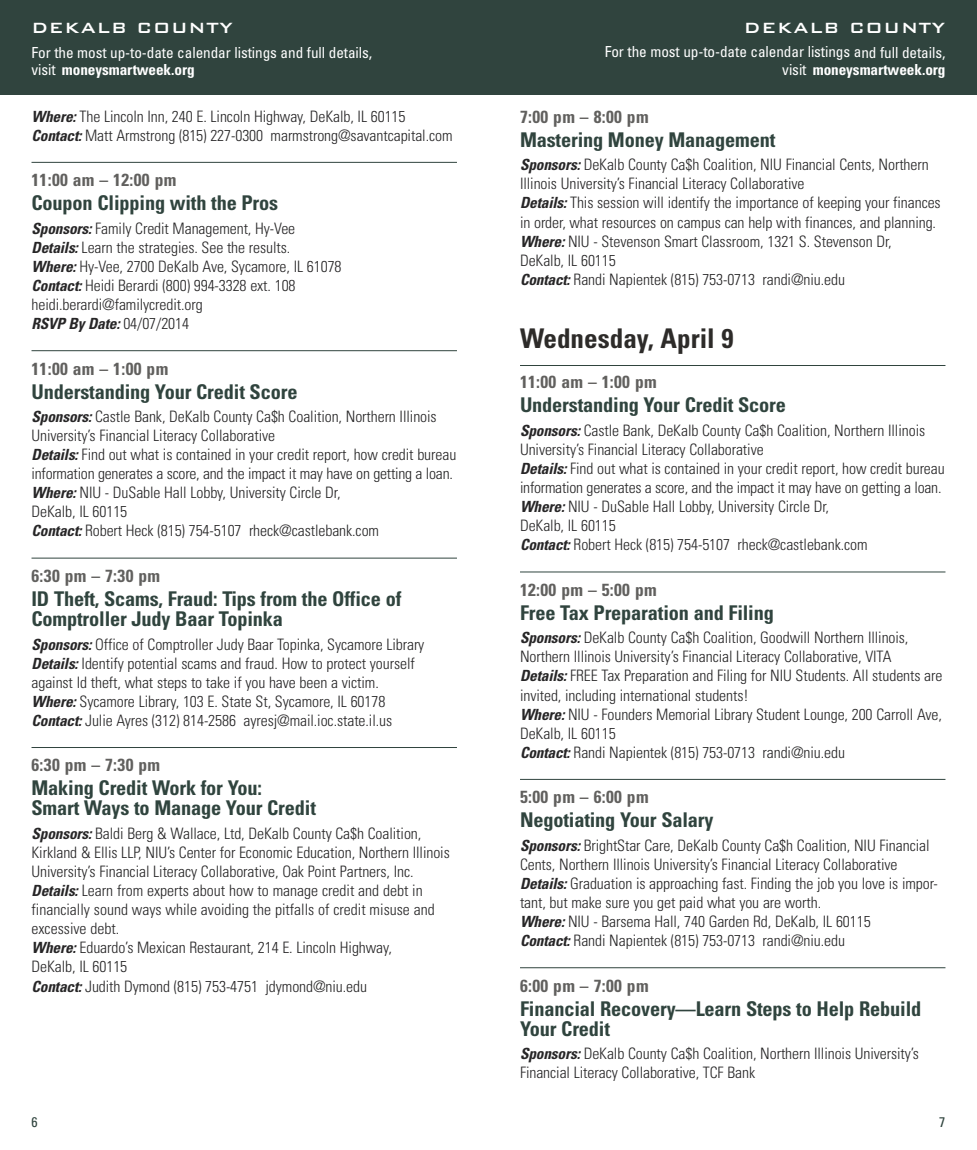
<style>
.page{position:relative;width:977px;height:1150px;background:#fff}
.page>*{position:absolute;margin:0;border:0;box-sizing:border-box;transform-origin:0 0}
.t1{font:700 condensed 27.12px "Univers";color:#2d2b29}
.t2{font:700 condensed 20.3px/20.1px "Univers";letter-spacing:-.01em;color:#30443e}
.t3{font:500 19.78px "Bank Gothic";letter-spacing:.035em;color:#fff}
.t4{font:700 condensed 17.5px "Univers";letter-spacing:.02em;color:#61605e}
.t5{font:300 condensed 15.75px/19.1px "Univers";letter-spacing:-.005em;color:#272627}
.t6{font:italic 700 condensed 15.4px "Univers";letter-spacing:-.01em;color:#272627}
.t7{font:condensed 15.22px/17.7px "Univers";letter-spacing:-.005em;color:#fff;text-align:right}
.t8{font:condensed 14px "Univers";color:#30443e}
.s1{font-weight:700}
.s2{font-weight:700;font-style:italic;font-size:15.4px}
.s3{font-weight:300;font-style:normal;font-size:15.75px}
</style>
<div class="page">
<hr style="left:520px;top:365px;width:425px;height:1px;background:#30443e">
<hr style="left:520px;top:572px;width:425px;height:1px;background:#30443e">
<hr style="left:520px;top:779px;width:425px;height:1px;background:#30443e">
<hr style="left:520px;top:967px;width:425px;height:1px;background:#30443e">
<div style="left:488px;top:0;width:488px;height:94px;background:#30443e"></div>
<hr style="left:32px;top:162px;width:425px;height:1px;background:#30443e">
<hr style="left:32px;top:350px;width:425px;height:1px;background:#30443e">
<hr style="left:32px;top:558px;width:425px;height:1px;background:#30443e">
<hr style="left:32px;top:747px;width:425px;height:1px;background:#30443e">
<div style="left:0;top:0;width:488px;height:94px;background:#30443e"></div>
<p class="t3" style="left:31px;top:14px;width:203px">DEKALB COUNTY</p>
<p class="t7" style="left:31px;top:45px;width:342px;text-align:left">For the most up-to-date calendar listings and full details, visit <span class="s1">moneysmartweek.org</span></p>
<p class="t5" style="left:32px;top:108px;width:422px"><span class="s2">Where:</span> The Lincoln Inn, 240 E. Lincoln Highway, DeKalb, IL 60115<br><span class="s2">Contact:</span> Matt Armstrong (815) 227-0300 marmstrong@savantcapital.com</p>
<p class="t4" style="left:32px;top:174px;width:146px">11:00 am – 12:00 pm</p>
<p class="t2" style="left:32px;top:195px;width:248px">Coupon Clipping with the Pros</p>
<p class="t5" style="left:32px;top:220px;width:311px"><span class="s2">Sponsors:</span> Family Credit Management, Hy-Vee <span class="s2">Details:</span> Learn the strategies. See the results.<br><span class="s2">Where:</span> Hy-Vee, 2700 DeKalb Ave, Sycamore, IL 61078<br><span class="s2">Contact:</span> Heidi Berardi (800) 994-3328 ext. 108 heidi.berardi@familycredit.org</p>
<p class="t6" style="left:32px;top:318px;width:159px">RSVP By Date: <span class="s3">04/07/2014</span></p>
<p class="t4" style="left:32px;top:362px;width:138px">11:00 am – 1:00 pm</p>
<p class="t2" style="left:32px;top:383px;width:267px">Understanding Your Credit Score</p>
<p class="t5" style="left:31px;top:408px;width:426px"><span class="s2">Sponsors:</span> Castle Bank, DeKalb County Ca$h Coalition, Northern Illinois University’s Financial Literacy Collaborative<br><span class="s2">Details:</span> Find out what is contained in your credit report, how credit bureau information generates a score, and the impact it may have on getting a loan.<br><span class="s2">Where:</span> NIU - DuSable Hall Lobby, University Circle Dr,<br>DeKalb, IL 60115<br><span class="s2">Contact:</span> Robert Heck (815) 754-5107 rheck@castlebank.com</p>
<p class="t4" style="left:32px;top:569px;width:130px">6:30 pm – 7:30 pm</p>
<p class="t2" style="left:32px;top:590px;width:371px">ID Theft, Scams, Fraud: Tips from the Office of<br>Comptroller Judy Baar Topinka</p>
<p class="t5" style="left:31px;top:636px;width:394px"><span class="s2">Sponsors:</span> Office of Comptroller Judy Baar Topinka, Sycamore Library <span class="s2">Details:</span> Identify potential scams and fraud. How to protect yourself against Id theft, what steps to take if you have been a victim.<br><span class="s2">Where:</span> Sycamore Library, 103 E. State St, Sycamore, IL 60178<br><span class="s2">Contact:</span> Julie Ayres (312) 814-2586 ayresj@mail.ioc.state.il.us</p>
<p class="t4" style="left:32px;top:759px;width:130px">6:30 pm – 7:30 pm</p>
<p class="t2" style="left:32px;top:780px;width:286px">Making Credit Work for You:<br>Smart Ways to Manage Your Credit</p>
<p class="t5" style="left:31px;top:825px;width:420px"><span class="s2">Sponsors:</span> Baldi Berg &amp; Wallace, Ltd, DeKalb County Ca$h Coalition, Kirkland &amp; Ellis LLP, NIU’s Center for Economic Education, Northern Illinois University’s Financial Literacy Collaborative, Oak Point Partners, Inc.<br><span class="s2">Details:</span> Learn from experts about how to manage credit and debt in financially sound ways while avoiding the pitfalls of credit misuse and excessive debt.<br><span class="s2">Where:</span> Eduardo’s Mexican Restaurant, 214 E. Lincoln Highway,<br>DeKalb, IL 60115<br><span class="s2">Contact:</span> Judith Dymond (815) 753-4751 jdymond@niu.edu</p>
<p class="t8" style="left:32px;top:1117px;width:8px">6</p>
<p class="t3" style="left:744px;top:14px;width:203px">DEKALB COUNTY</p>
<p class="t7" style="left:604px;top:44px;width:342px">For the most up-to-date calendar listings and full details, visit <span class="s1">moneysmartweek.org</span></p>
<p class="t4" style="left:520px;top:110px;width:130px">7:00 pm – 8:00 pm</p>
<p class="t2" style="left:520px;top:131px;width:257px">Mastering Money Management</p>
<p class="t5" style="left:520px;top:157px;width:422px"><span class="s2">Sponsors:</span> DeKalb County Ca$h Coalition, NIU Financial Cents, Northern Illinois University’s Financial Literacy Collaborative<br><span class="s2">Details:</span> This session will identify the importance of keeping your finances in order, what resources on campus can help with finances, and planning.<br><span class="s2">Where:</span> NIU - Stevenson Smart Classroom, 1321 S. Stevenson Dr,<br>DeKalb, IL 60115<br><span class="s2">Contact:</span> Randi Napientek (815) 753-0713 randi@niu.edu</p>
<h1 class="t1" style="left:520px;top:329px;width:215px">Wednesday, April 9</h1>
<p class="t4" style="left:520px;top:376px;width:138px">11:00 am – 1:00 pm</p>
<p class="t2" style="left:520px;top:397px;width:267px">Understanding Your Credit Score</p>
<p class="t5" style="left:520px;top:422px;width:426px"><span class="s2">Sponsors:</span> Castle Bank, DeKalb County Ca$h Coalition, Northern Illinois University’s Financial Literacy Collaborative<br><span class="s2">Details:</span> Find out what is contained in your credit report, how credit bureau information generates a score, and the impact it may have on getting a loan.<br><span class="s2">Where:</span> NIU - DuSable Hall Lobby, University Circle Dr,<br>DeKalb, IL 60115<br><span class="s2">Contact:</span> Robert Heck (815) 754-5107 rheck@castlebank.com</p>
<p class="t4" style="left:520px;top:583px;width:138px">12:00 pm – 5:00 pm</p>
<p class="t2" style="left:520px;top:604px;width:255px">Free Tax Preparation and Filing</p>
<p class="t5" style="left:520px;top:629px;width:424px"><span class="s2">Sponsors:</span> DeKalb County Ca$h Coalition, Goodwill Northern Illinois, Northern Illinois University’s Financial Literacy Collaborative, VITA<br><span class="s2">Details:</span> FREE Tax Preparation and Filing for NIU Students. All students are invited, including international students!<br><span class="s2">Where:</span> NIU - Founders Memorial Library Student Lounge, 200 Carroll Ave, DeKalb, IL 60115<br><span class="s2">Contact:</span> Randi Napientek (815) 753-0713 randi@niu.edu</p>
<p class="t4" style="left:520px;top:790px;width:130px">5:00 pm – 6:00 pm</p>
<p class="t2" style="left:520px;top:811px;width:195px">Negotiating Your Salary</p>
<p class="t5" style="left:520px;top:837px;width:419px"><span class="s2">Sponsors:</span> BrightStar Care, DeKalb County Ca$h Coalition, NIU Financial Cents, Northern Illinois University’s Financial Literacy Collaborative <span class="s2">Details:</span> Graduation is approaching fast. Finding the job you love is impor&shy;tant, but make sure you get paid what you are worth.<br><span class="s2">Where:</span> NIU - Barsema Hall, 740 Garden Rd, DeKalb, IL 60115<br><span class="s2">Contact:</span> Randi Napientek (815) 753-0713 randi@niu.edu</p>
<p class="t4" style="left:520px;top:979px;width:130px">6:00 pm – 7:00 pm</p>
<p class="t2" style="left:520px;top:1000px;width:403px">Financial Recovery—Learn Steps to Help Rebuild<br>Your Credit</p>
<p class="t5" style="left:520px;top:1045px;width:400px"><span class="s2">Sponsors:</span> DeKalb County Ca$h Coalition, Northern Illinois University’s<br>Financial Literacy Collaborative, TCF Bank</p>
<p class="t8" style="left:939px;top:1117px;width:8px">7</p>
</div>
